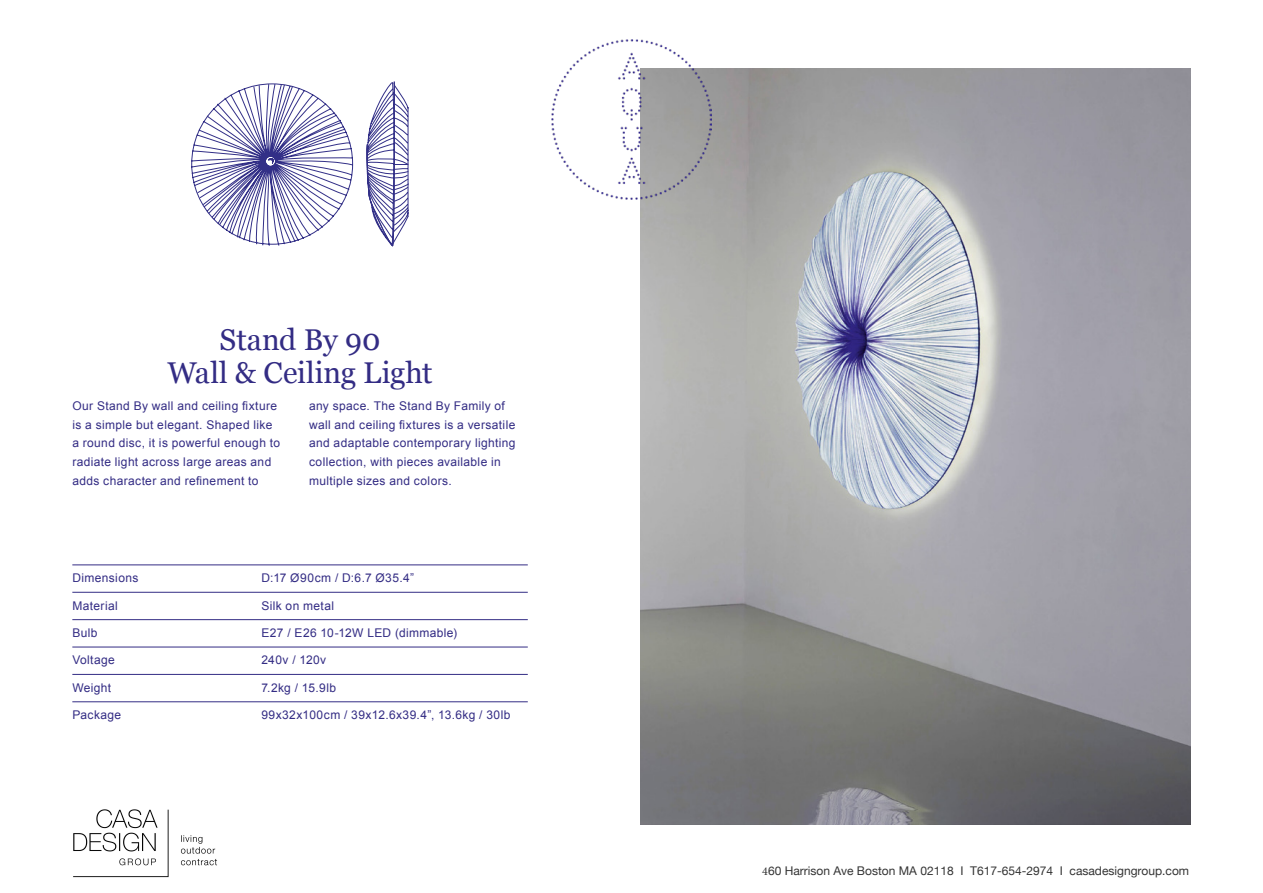
<style>
.page{position:relative;width:1263px;height:893px;background:#fff}
.page>*{position:absolute;margin:0;border:0;box-sizing:border-box;transform-origin:0 0}
.t1{font:30px/33px "Georgia";color:#332c84;text-align:center}
.Body{font:12px/18.8px "Arial";letter-spacing:.03em;color:#332c84}
.Info{font:12px "Arial";letter-spacing:.03em;color:#332c84}
.t2{font:12px "Helvetica Neue";color:#343434}
.s1{font-family:"Minion Pro"}
</style>
<div class="page">
<img style="left:640px;top:68px;width:551px;height:757px">
<svg style="left:366px;top:81px;width:42px;height:165px"></svg>
<svg style="left:192px;top:84px;width:161px;height:162px"></svg>
<hr style="left:72px;top:564px;width:456px;height:1px;background:#332c84">
<hr style="left:72px;top:592px;width:456px;height:1px;background:#332c84">
<hr style="left:72px;top:619px;width:456px;height:1px;background:#332c84">
<hr style="left:72px;top:647px;width:456px;height:1px;background:#332c84">
<hr style="left:72px;top:674px;width:456px;height:1px;background:#332c84">
<hr style="left:72px;top:701px;width:456px;height:1px;background:#332c84">
<img style="left:552px;top:40px;width:159px;height:159px">
<img style="left:73px;top:809px;width:144px;height:69px">
<p class="t1" style="left:167px;top:321px;width:267px">Stand By 90<br>Wall &amp; Ceiling Light</p>
<p class="Body" style="left:72px;top:396px;width:209px">Our Stand By wall and ceiling fixture is a simple but elegant. Shaped like a round disc, it is powerful enough to radiate light across large areas and adds character and refinement to</p>
<p class="Body" style="left:309px;top:396px;width:208px">any space. The Stand By Family of wall and ceiling fixtures is a versatile and adaptable contemporary lighting collection, with pieces available in multiple sizes and colors.</p>
<p class="Info" style="left:72px;top:570px;width:68px">Dimensions</p>
<p class="Info" style="left:261px;top:570px;width:154px">D:17 Ø90cm / D:6.7 Ø35.4”</p>
<p class="Info" style="left:72px;top:598px;width:47px">Material</p>
<p class="Info" style="left:261px;top:598px;width:74px">Silk on metal</p>
<p class="Info" style="left:72px;top:625px;width:27px">Bulb</p>
<p class="Info" style="left:261px;top:625px;width:197px">E27 / E26 10-12W LED (dimmable)</p>
<p class="Info" style="left:72px;top:652px;width:44px">Voltage</p>
<p class="Info" style="left:261px;top:652px;width:66px">240v / 120v</p>
<p class="Info" style="left:72px;top:680px;width:40px">Weight</p>
<p class="Info" style="left:261px;top:680px;width:76px">7.2kg / 15.9lb</p>
<p class="Info" style="left:72px;top:707px;width:50px">Package</p>
<p class="Info" style="left:261px;top:707px;width:251px">99x32x100cm / 39x12.6x39.4”, 13.6kg / 30lb</p>
<p class="t2" style="left:762px;top:862px;width:428px"><span class="s1">4</span>60 Harrison Ave Boston MA 02118 I T617-654-2974 I casadesigngroup.com</p>
</div>
